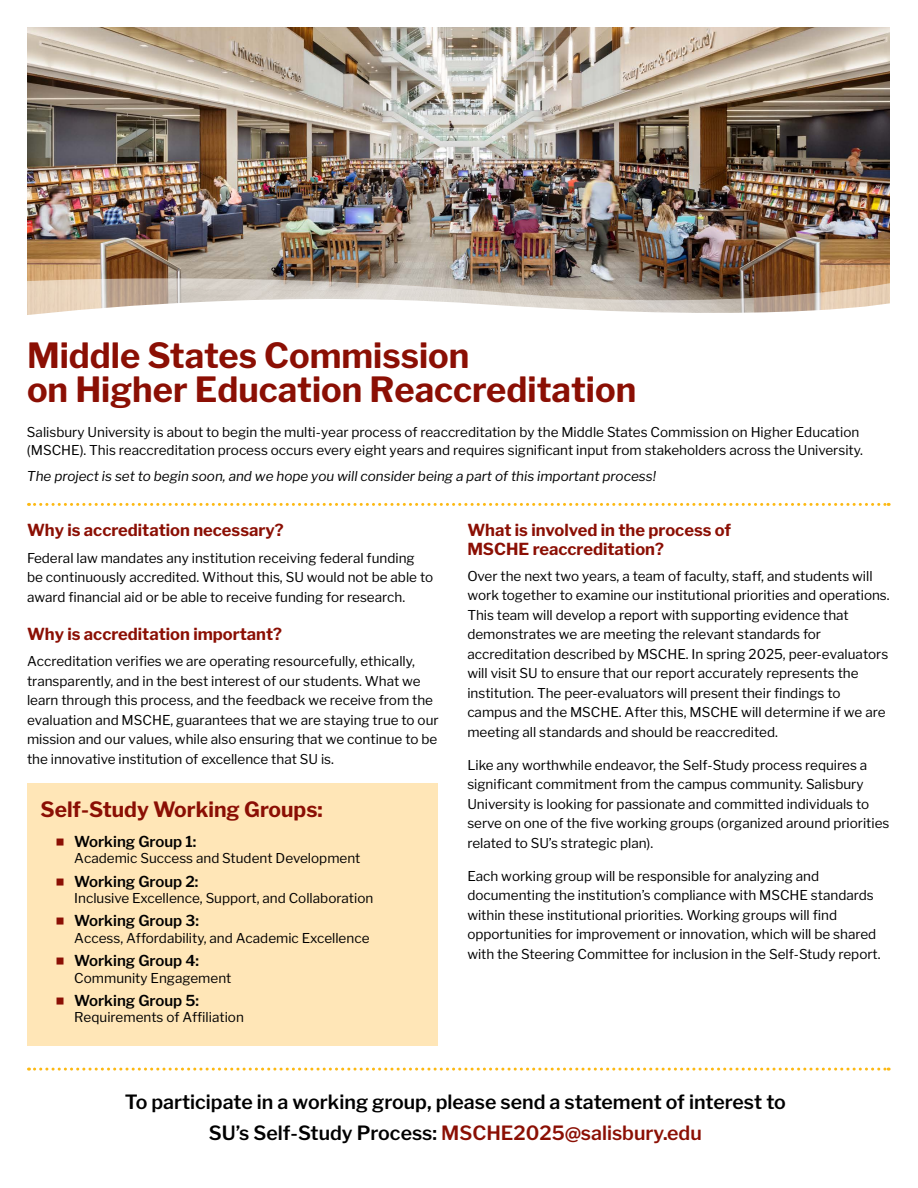
<style>
.page{position:relative;width:918px;height:1188px;background:#fff}
.page>*{position:absolute;margin:0;border:0;box-sizing:border-box;transform-origin:0 0}
.t1{font:700 34.5px/34.5px "Libre Franklin";color:#8b0f04}
.t2{font:700 21px "Libre Franklin";color:#8b0f04}
.t3{font:600 19.5px/31.5px "Libre Franklin";color:#000;text-align:center}
.t4{font:700 16.5px/18px "Libre Franklin";color:#8b0f04}
.t5{font:600 15px "Libre Franklin";color:#000}
.t6{font:13.5px/19.5px "Libre Franklin";color:#000}
.t7{font:italic 13.5px "Libre Franklin";color:#000}
.s1{color:#8b0f04}
</style>
<div class="page">
<div style="left:27px;top:783px;width:410px;height:262px;background:#ffe6b7"></div>
<svg style="left:35px;top:1068px;width:854px;height:3px"></svg>
<svg style="left:35px;top:503px;width:854px;height:3px"></svg>
<img style="left:27px;top:27px;width:863px;height:251px">
<svg style="left:27px;top:278px;width:863px;height:10px;background:#ab9988"></svg>
<svg style="left:27px;top:288px;width:863px;height:27px"></svg>
<p class="t1" style="left:27px;top:338px;width:611px">Middle States Commission<br>on Higher Education Reaccreditation</p>
<p class="t6" style="left:27px;top:423px;width:837px;line-height:18px">Salisbury University is about to begin the multi-year process of reaccreditation by the Middle States Commission on Higher Education (MSCHE). This reaccreditation process occurs every eight years and requires significant input from stakeholders across the University.</p>
<p class="t7" style="left:27px;top:468px;width:630px">The project is set to begin soon, and we hope you will consider being a part of this important process!</p>
<h4 class="t4" style="left:27px;top:522px;width:258px">Why is accreditation necessary?</h4>
<p class="t6" style="left:27px;top:548px;width:408px">Federal law mandates any institution receiving federal funding be continuously accredited. Without this, SU would not be able to</p>
<p class="t6" style="left:27px;top:587px;width:380px">award financial aid or be able to receive funding for research.</p>
<h4 class="t4" style="left:27px;top:625px;width:257px">Why is accreditation important?</h4>
<p class="t6" style="left:27px;top:652px;width:408px">Accreditation verifies we are operating resourcefully, ethically, transparently, and in the best interest of our students. What we learn through this process, and the feedback we receive from the</p>
<p class="t6" style="left:27px;top:710px;width:413px;text-align:justify">evaluation and MSCHE, guarantees that we are staying true to our mission and our values, while also ensuring that we continue to be the innovative institution of excellence that SU is.</p>
<h3 class="t2" style="left:40px;top:797px;width:284px">Self-Study Working Groups:</h3>
<p class="t5" style="left:74px;top:832px;width:124px">Working Group 1:</p>
<p class="t6" style="left:74px;top:849px;width:288px">Academic Success and Student Development</p>
<p class="t5" style="left:74px;top:872px;width:126px">Working Group 2:</p>
<p class="t6" style="left:74px;top:888px;width:301px">Inclusive Excellence, Support, and Collaboration</p>
<p class="t5" style="left:74px;top:912px;width:126px">Working Group 3:</p>
<p class="t6" style="left:74px;top:928px;width:297px">Access, Affordability, and Academic Excellence</p>
<p class="t5" style="left:74px;top:952px;width:126px">Working Group 4:</p>
<p class="t6" style="left:74px;top:968px;width:159px">Community Engagement</p>
<p class="t5" style="left:74px;top:991px;width:126px">Working Group 5:</p>
<p class="t6" style="left:74px;top:1008px;width:171px">Requirements of Affiliation</p>
<h4 class="t4" style="left:467px;top:522px;width:265px">What is involved in the process of<br>MSCHE reaccreditation?</h4>
<p class="t6" style="left:467px;top:566px;width:407px">Over the next two years, a team of faculty, staff, and students will</p>
<p class="t6" style="left:467px;top:586px;width:424px">work together to examine our institutional priorities and operations.<br>This team will develop a report with supporting evidence that</p>
<p class="t6" style="left:467px;top:625px;width:355px">demonstrates we are meeting the relevant standards for</p>
<p class="t6" style="left:467px;top:644px;width:422px">accreditation described by MSCHE. In spring 2025, peer-evaluators will visit SU to ensure that our report accurately represents the institution. The peer-evaluators will present their findings to campus and the MSCHE. After this, MSCHE will determine if we are</p>
<p class="t6" style="left:467px;top:722px;width:312px">meeting all standards and should be reaccredited.</p>
<p class="t6" style="left:467px;top:755px;width:424px">Like any worthwhile endeavor, the Self-Study process requires a significant commitment from the campus community. Salisbury University is looking for passionate and committed individuals to serve on one of the five working groups (organized around priorities related to SU’s strategic plan).</p>
<p class="t6" style="left:467px;top:866px;width:415px">Each working group will be responsible for analyzing and documenting the institution’s compliance with MSCHE standards within these institutional priorities. Working groups will find opportunities for improvement or innovation, which will be shared with the Steering Committee for inclusion in the Self-Study report.</p>
<h3 class="t3" style="left:125px;top:1086px;width:663px">To participate in a working group, please send a statement of interest to<br>SU’s Self-Study Process: <span class="s1">MSCHE2025@salisbury.edu</span></h3>
</div>
